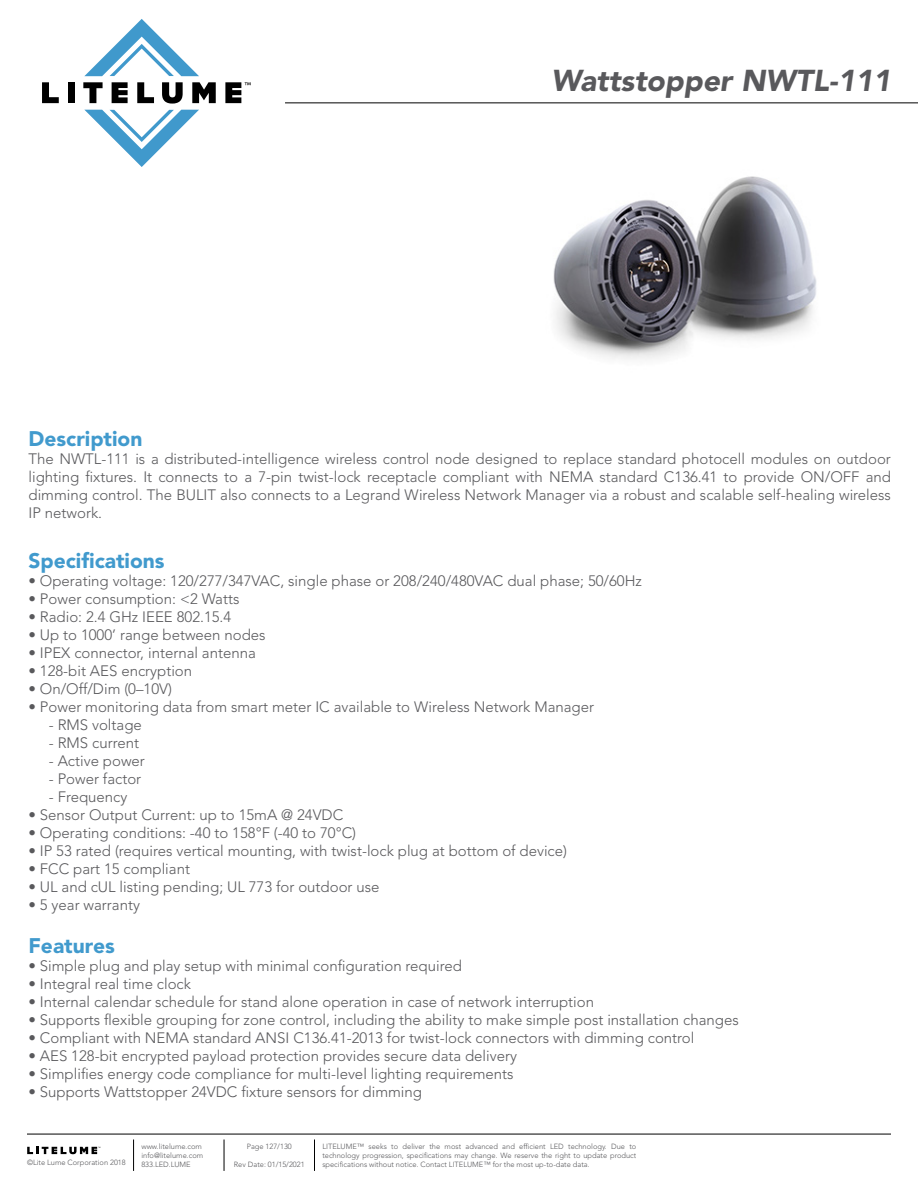
<style>
.page{position:relative;width:918px;height:1188px;background:#fff}
.page>*{position:absolute;margin:0;border:0;box-sizing:border-box;transform-origin:0 0}
.t1{font:italic 900 30px "Avenir LT Std";color:#59595c}
.t2{font:900 21px "Avenir LT Std";color:#419acd}
.t3{font:300 15px/18px "Avenir LT Std";color:#59595c;text-align:justify}
.t4{font:300 7.5px/9px "Avenir LT Std";color:#59595c;text-align:justify}
</style>
<div class="page">
<hr style="left:27px;top:1134px;width:864px;height:1px;background:#000">
<hr style="left:285px;top:103px;width:633px;height:1px;background:#000">
<hr style="left:133px;top:1140px;width:1px;height:31px;background:#000">
<hr style="left:224px;top:1140px;width:1px;height:31px;background:#000">
<hr style="left:314px;top:1140px;width:1px;height:31px;background:#000">
<svg style="left:27px;top:1147px;width:73px;height:7px"></svg>
<svg style="left:42px;top:82px;width:17px;height:21px"></svg>
<div style="left:68px;top:82px;width:7px;height:21px;background:#000"></div>
<svg style="left:83px;top:82px;width:20px;height:21px"></svg>
<svg style="left:112px;top:82px;width:16px;height:21px"></svg>
<svg style="left:137px;top:82px;width:17px;height:21px"></svg>
<svg style="left:162px;top:82px;width:21px;height:22px"></svg>
<svg style="left:192px;top:82px;width:24px;height:21px"></svg>
<svg style="left:84px;top:19px;width:115px;height:57px"></svg>
<svg style="left:85px;top:110px;width:114px;height:57px"></svg>
<svg style="left:225px;top:82px;width:26px;height:21px"></svg>
<img style="left:553px;top:176px;width:264px;height:184px">
<h1 class="t1" style="left:551px;top:62px;width:341px">Wattstopper NWTL-111</h1>
<h2 class="t2" style="left:29px;top:426px;width:115px">Description</h2>
<p class="t3" style="left:29px;top:450px;width:864px">The NWTL-111 is a distributed-intelligence wireless control node designed to replace standard photocell modules on outdoor lighting fixtures. It connects to a 7-pin twist-lock receptacle compliant with NEMA standard C136.41 to provide ON/OFF and dimming control. The BULIT also connects to a Legrand Wireless Network Manager via a robust and scalable self-healing wireless IP network.</p>
<h2 class="t2" style="left:29px;top:548px;width:138px">Specifications</h2>
<p class="t3" style="left:29px;top:572px;width:615px">• Operating voltage: 120/277/347VAC, single phase or 208/240/480VAC dual phase; 50/60Hz</p>
<p class="t3" style="left:29px;top:590px;width:212px">• Power consumption: &lt;2 Watts</p>
<p class="t3" style="left:29px;top:608px;width:204px">• Radio: 2.4 GHz IEEE 802.15.4</p>
<p class="t3" style="left:29px;top:626px;width:239px">• Up to 1000’ range between nodes</p>
<p class="t3" style="left:29px;top:644px;width:229px">• IPEX connector, internal antenna</p>
<p class="t3" style="left:29px;top:662px;width:165px">• 128-bit AES encryption</p>
<p class="t3" style="left:29px;top:680px;width:145px">• On/Off/Dim (0–10V)</p>
<p class="t3" style="left:29px;top:698px;width:567px">• Power monitoring data from smart meter IC available to Wireless Network Manager</p>
<p class="t3" style="left:49px;top:716px;width:95px">- RMS voltage</p>
<p class="t3" style="left:49px;top:734px;width:92px">- RMS current</p>
<p class="t3" style="left:49px;top:752px;width:98px">- Active power</p>
<p class="t3" style="left:49px;top:770px;width:94px">- Power factor</p>
<p class="t3" style="left:49px;top:788px;width:80px">- Frequency</p>
<p class="t3" style="left:29px;top:806px;width:316px">• Sensor Output Current: up to 15mA @ 24VDC</p>
<p class="t3" style="left:29px;top:824px;width:329px">• Operating conditions: -40 to 158°F (-40 to 70°C)</p>
<p class="t3" style="left:29px;top:842px;width:540px">• IP 53 rated (requires vertical mounting, with twist-lock plug at bottom of device)</p>
<p class="t3" style="left:29px;top:860px;width:163px">• FCC part 15 compliant</p>
<p class="t3" style="left:29px;top:878px;width:353px">• UL and cUL listing pending; UL 773 for outdoor use</p>
<p class="t3" style="left:29px;top:896px;width:113px">• 5 year warranty</p>
<h2 class="t2" style="left:29px;top:933px;width:88px">Features</h2>
<p class="t3" style="left:29px;top:957px;width:435px">• Simple plug and play setup with minimal configuration required</p>
<p class="t3" style="left:29px;top:975px;width:164px">• Integral real time clock</p>
<p class="t3" style="left:29px;top:993px;width:567px">• Internal calendar schedule for stand alone operation in case of network interruption</p>
<p class="t3" style="left:29px;top:1011px;width:712px">• Supports flexible grouping for zone control, including the ability to make simple post installation changes</p>
<p class="t3" style="left:29px;top:1029px;width:667px">• Compliant with NEMA standard ANSI C136.41-2013 for twist-lock connectors with dimming control</p>
<p class="t3" style="left:29px;top:1047px;width:490px">• AES 128-bit encrypted payload protection provides secure data delivery</p>
<p class="t3" style="left:29px;top:1065px;width:487px">• Simplifies energy code compliance for multi-level lighting requirements</p>
<p class="t3" style="left:29px;top:1083px;width:395px">• Supports Wattstopper 24VDC fixture sensors for dimming</p>
<p class="t4" style="left:141px;top:1142px;width:63px;text-align:left">www.litelume.com info@litelume.com<br>833.LED.LUME</p>
<p class="t4" style="left:247px;top:1142px;width:47px">Page 127/130</p>
<p class="t4" style="left:27px;top:1158px;width:100px">©Lite Lume Corporation 2018</p>
<p class="t4" style="left:234px;top:1160px;width:72px">Rev Date: 01/15/2021</p>
<p class="t4" style="left:322px;top:1142px;width:316px">LITELUME™ seeks to deliver the most advanced and efficient LED technology. Due to technology progression, specifications may change. We reserve the right to update product specifications without notice. Contact LITELUME™ for the most up-to-date data.</p>
</div>
